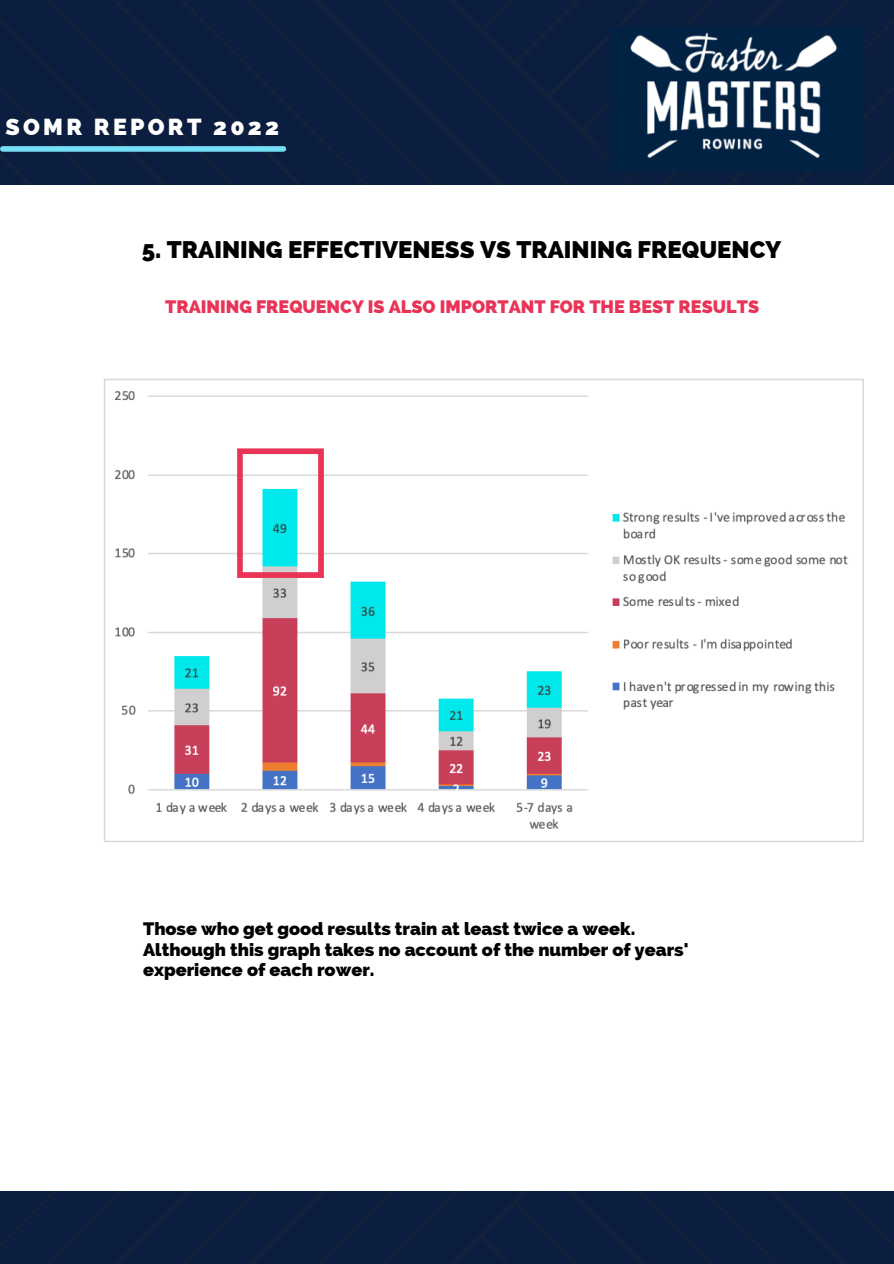
<style>
.page{position:relative;width:894px;height:1264px;background:#fff}
.page>*{position:absolute;margin:0;border:0;box-sizing:border-box;transform-origin:0 0}
.t1{font:800 24px "Raleway";color:#000}
.t2{font:800 23.25px "Raleway";letter-spacing:.14em;color:#fff}
.t3{font:800 18px "Raleway";color:#000}
.t4{font:800 18px "Raleway";color:#e93457}
</style>
<div class="page">
<div style="left:0;top:0;width:893px;height:1263px;background:#0b1e3f"></div>
<div style="left:0;top:186px;width:893px;height:1004px;background:#fff"></div>
<img style="left:609px;top:28px;width:253px;height:143px">
<div style="left:3px;top:146px;width:280px;height:6px;background:#74dff6"></div>
<img style="left:104px;top:379px;width:759px;height:463px">
<svg style="left:237px;top:448px;width:87px;height:130px"></svg>
<p class="t2" style="left:6px;top:113px;width:275px">SOMR REPORT 2022</p>
<p class="t1" style="left:142px;top:236px;width:640px">5. TRAINING EFFECTIVENESS VS TRAINING FREQUENCY</p>
<p class="t4" style="left:165px;top:296px;width:595px">TRAINING FREQUENCY IS ALSO IMPORTANT FOR THE BEST RESULTS</p>
<p class="t3" style="left:143px;top:918px;width:493px">Those who get good results train at least twice a week.</p>
<p class="t3" style="left:143px;top:938px;width:546px">Although this graph takes no account of the number of years'</p>
<p class="t3" style="left:143px;top:958px;width:233px">experience of each rower.</p>
</div>
